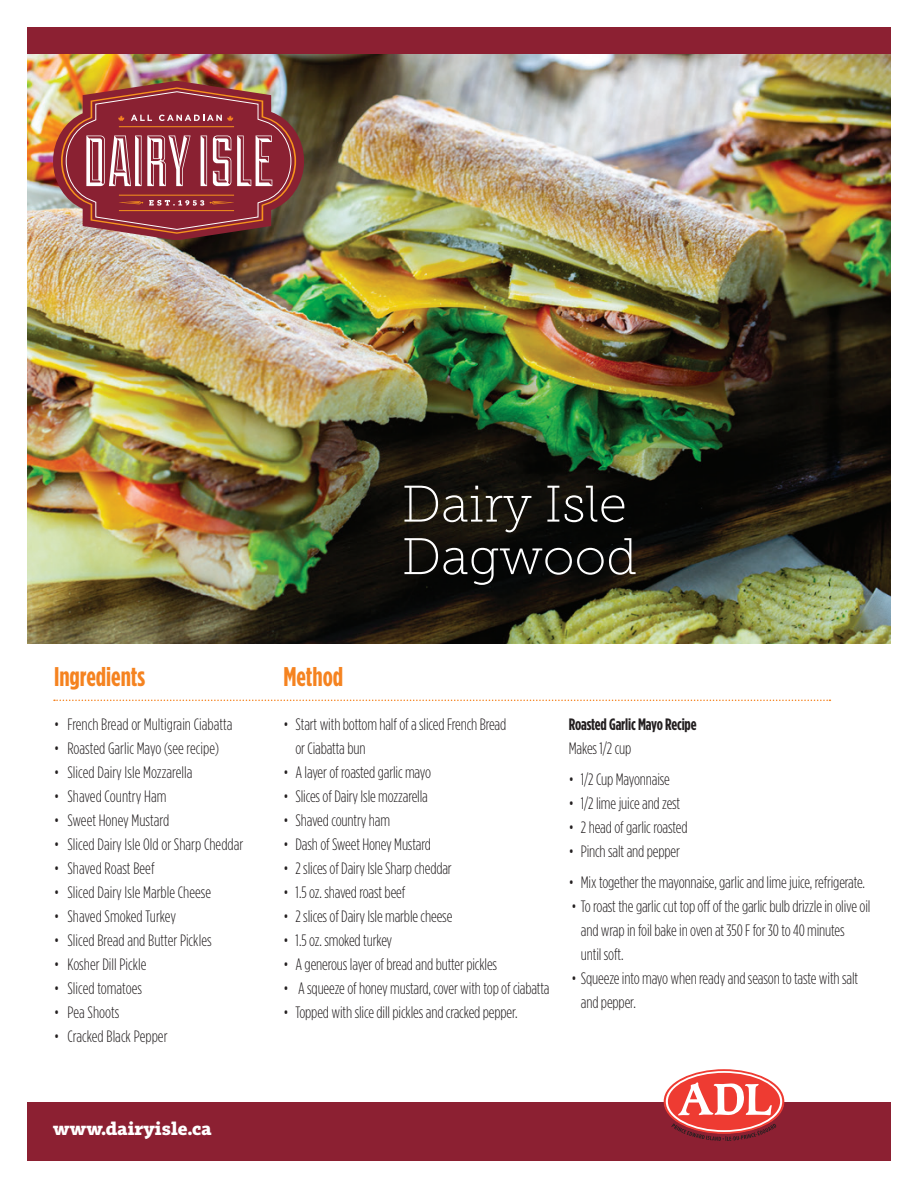
<style>
.page{position:relative;width:918px;height:1188px;background:#fff}
.page>*{position:absolute;margin:0;border:0;box-sizing:border-box;transform-origin:0 0}
.t1{font:51.3px/52.5px "Museo Slab 100";color:#fff}
.t2{font:700 condensed 27px "Gotham HTF";color:#f58320}
.t3{font:700 17.85px "Tabac Slab";color:#fff}
.t4{font:300 condensed 16.5px/24px "Gotham HTF";letter-spacing:-.01em;color:#231f20}
.t5{font:700 condensed 16.5px "Gotham HTF";letter-spacing:-.01em;color:#231f20}
</style>
<div class="page">
<img style="left:27px;top:54px;width:864px;height:590px">
<div style="left:27px;top:27px;width:864px;height:27px;background:#8c2032"></div>
<div style="left:27px;top:1103px;width:864px;height:58px;background:#8c2032"></div>
<img style="left:53px;top:81px;width:251px;height:158px">
<svg style="left:664px;top:1069px;width:120px;height:72px"></svg>
<svg style="left:54px;top:700px;width:776px;height:1px"></svg>
<h2 class="t2" style="left:54px;top:661px;width:93px">Ingredients</h2>
<p class="t4" style="left:54px;top:712px;width:180px">• French Bread or Multigrain Ciabatta</p>
<p class="t4" style="left:54px;top:736px;width:167px">• Roasted Garlic Mayo (see recipe)</p>
<p class="t4" style="left:54px;top:760px;width:140px">• Sliced Dairy Isle Mozzarella</p>
<p class="t4" style="left:54px;top:784px;width:114px">• Shaved Country Ham</p>
<p class="t4" style="left:54px;top:808px;width:117px">• Sweet Honey Mustard</p>
<p class="t4" style="left:54px;top:832px;width:191px">• Sliced Dairy Isle Old or Sharp Cheddar</p>
<p class="t4" style="left:54px;top:856px;width:102px">• Shaved Roast Beef</p>
<p class="t4" style="left:54px;top:880px;width:159px">• Sliced Dairy Isle Marble Cheese</p>
<p class="t4" style="left:54px;top:904px;width:124px">• Shaved Smoked Turkey</p>
<p class="t4" style="left:54px;top:928px;width:159px">• Sliced Bread and Butter Pickles</p>
<p class="t4" style="left:54px;top:952px;width:94px">• Kosher Dill Pickle</p>
<p class="t4" style="left:54px;top:976px;width:90px">• Sliced tomatoes</p>
<p class="t4" style="left:54px;top:1000px;width:67px">• Pea Shoots</p>
<p class="t4" style="left:54px;top:1024px;width:115px">• Cracked Black Pepper</p>
<p class="t3" style="left:53px;top:1119px;width:160px">www.dairyisle.ca</p>
<h1 class="t1" style="left:402px;top:478px;width:237px">Dairy Isle<br>Dagwood</h1>
<h2 class="t2" style="left:284px;top:661px;width:61px">Method</h2>
<p class="t4" style="left:295px;top:712px;width:212px;text-indent:-12px">• Start with bottom half of a sliced French Bread or Ciabatta bun</p>
<p class="t4" style="left:284px;top:760px;width:149px">• A layer of roasted garlic mayo</p>
<p class="t4" style="left:284px;top:784px;width:146px">• Slices of Dairy Isle mozzarella</p>
<p class="t4" style="left:284px;top:808px;width:108px">• Shaved country ham</p>
<p class="t4" style="left:284px;top:832px;width:149px">• Dash of Sweet Honey Mustard</p>
<p class="t4" style="left:284px;top:856px;width:170px">• 2 slices of Dairy Isle Sharp cheddar</p>
<p class="t4" style="left:284px;top:880px;width:123px">• 1.5 oz. shaved roast beef</p>
<p class="t4" style="left:284px;top:904px;width:170px">• 2 slices of Dairy Isle marble cheese</p>
<p class="t4" style="left:284px;top:928px;width:110px">• 1.5 oz. smoked turkey</p>
<p class="t4" style="left:284px;top:952px;width:215px">• A generous layer of bread and butter pickles</p>
<p class="t4" style="left:284px;top:976px;width:268px">• A squeeze of honey mustard, cover with top of ciabatta</p>
<p class="t4" style="left:284px;top:1000px;width:236px">• Topped with slice dill pickles and cracked pepper.</p>
<p class="t5" style="left:569px;top:715px;width:129px">Roasted Garlic Mayo Recipe</p>
<p class="t4" style="left:569px;top:736px;width:64px">Makes 1/2 cup</p>
<p class="t4" style="left:569px;top:767px;width:103px">• 1/2 Cup Mayonnaise</p>
<p class="t4" style="left:569px;top:791px;width:113px">• 1/2 lime juice and zest</p>
<p class="t4" style="left:569px;top:815px;width:120px">• 2 head of garlic roasted</p>
<p class="t4" style="left:569px;top:839px;width:113px">• Pinch salt and pepper</p>
<p class="t4" style="left:569px;top:870px;width:298px">• Mix together the mayonnaise, garlic and lime juice, refrigerate.</p>
<p class="t4" style="left:581px;top:894px;width:291px;text-indent:-9px">• To roast the garlic cut top off of the garlic bulb drizzle in olive oil and wrap in foil bake in oven at 350 F for 30 to 40 minutes<br>until soft.</p>
<p class="t4" style="left:581px;top:966px;width:279px;text-indent:-9px">• Squeeze into mayo when ready and season to taste with salt and pepper.</p>
</div>
